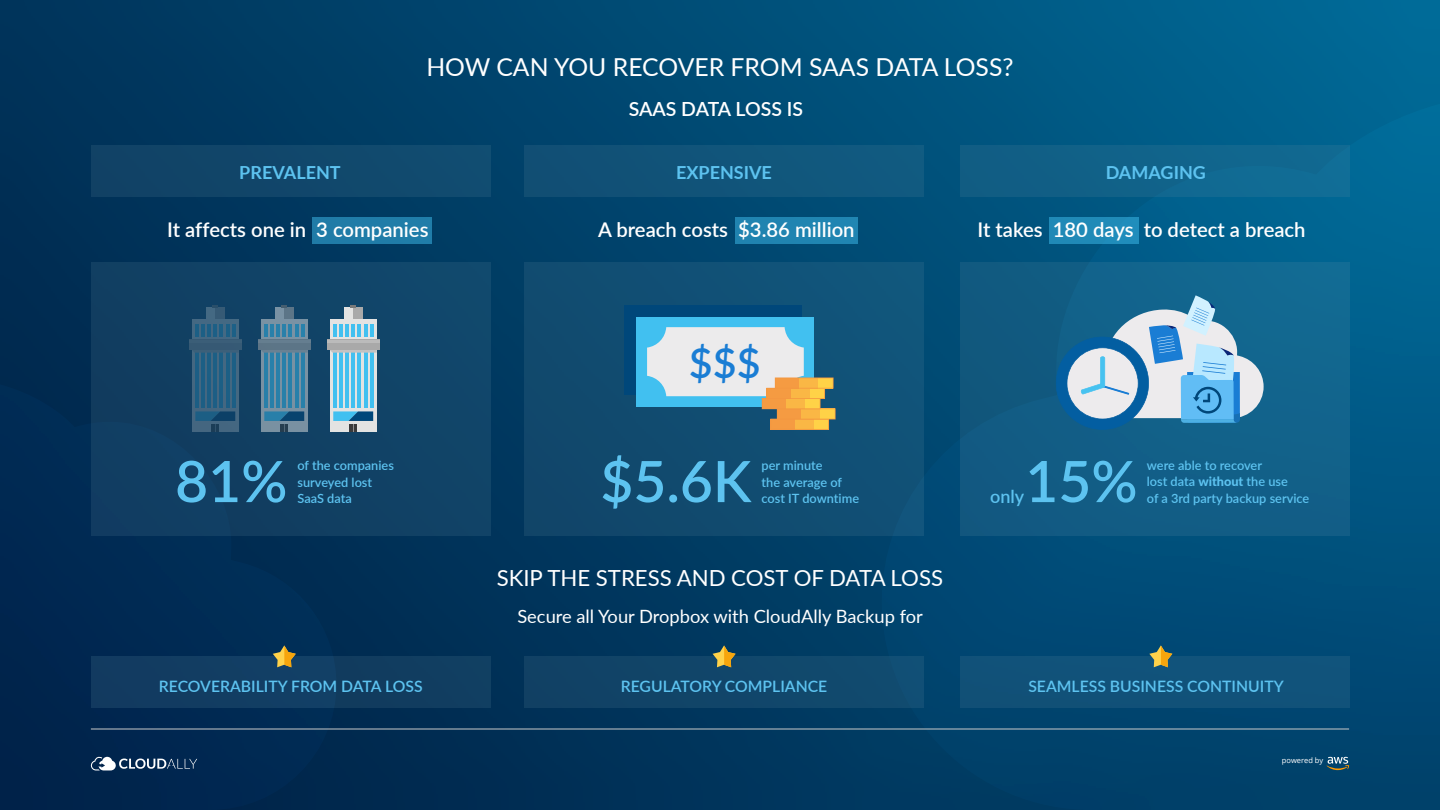
<style>
.page{position:relative;width:1440px;height:810px;background:#fff}
.page>*{position:absolute;margin:0;border:0;box-sizing:border-box;transform-origin:0 0}
.t1{font:600 57px "Lato";color:#5dc3f0}
.t2{font:600 41.25px "Lato";color:#1a7dd4}
.t3{font:24.75px "Lato";color:#fff}
.t4{font:22.2px "Lato";color:#fff}
.t5{font:600 20.25px "Lato";color:#fff}
.t6{font:600 19.5px "Lato";letter-spacing:-.005em;color:#fff}
.t7{font:18.3px "Lato";color:#fff}
.t8{font:700 18px "Lato";color:#5dc3f0}
.t9{font:600 18px "Lato";color:#5dc3f0}
.t10{font:600 15.75px "Lato";color:#5dc3f0}
.t11{font:600 12.75px/16.5px "Lato";color:#5dc3f0}
.t12{font:7.5px "Open Sans";color:#fff}
.s1{font-weight:800}
</style>
<div class="page">
<img style="left:0;top:0;width:1440px;height:810px">
<div style="left:524px;top:263px;width:400px;height:273px;background:#114c71"></div>
<svg style="left:882px;top:104px;width:558px;height:706px;background:#05537d"></svg>
<div style="left:1049px;top:217px;width:89px;height:27px;background:#208ab7"></div>
<div style="left:736px;top:217px;width:122px;height:27px;background:#2084b1"></div>
<div style="left:313px;top:217px;width:119px;height:27px;background:#207ca8"></div>
<div style="left:524px;top:656px;width:400px;height:52px;background:#11456a"></div>
<div style="left:960px;top:656px;width:390px;height:52px;background:#11527a"></div>
<div style="left:91px;top:656px;width:399px;height:52px;background:#113d60"></div>
<div style="left:524px;top:146px;width:400px;height:51px;background:#11547a"></div>
<div style="left:960px;top:146px;width:390px;height:51px;background:#11638a"></div>
<div style="left:91px;top:146px;width:399px;height:51px;background:#11466b"></div>
<svg style="left:0;top:384px;width:336px;height:426px;background:#022b53"></svg>
<div style="left:91px;top:263px;width:399px;height:273px;background:#114164"></div>
<svg style="left:192px;top:319px;width:47px;height:113px;background:#3c6581"></svg>
<hr style="left:195px;top:353px;width:3px;height:55px;background:#41c0f0">
<hr style="left:201px;top:353px;width:4px;height:55px;background:#1c5e85">
<hr style="left:208px;top:353px;width:3px;height:55px;background:#41c0f0">
<hr style="left:214px;top:353px;width:3px;height:55px;background:#41c0f0">
<hr style="left:220px;top:353px;width:3px;height:55px;background:#41c0f0">
<hr style="left:226px;top:353px;width:3px;height:55px;background:#41c0f0">
<hr style="left:232px;top:353px;width:3px;height:55px;background:#41c0f0">
<svg style="left:195px;top:325px;width:3px;height:12px"></svg>
<hr style="left:201px;top:325px;width:4px;height:12px;background:#1c5f85">
<svg style="left:208px;top:325px;width:27px;height:12px"></svg>
<div style="left:189px;top:340px;width:53px;height:10px;background:#365974"></div>
<div style="left:206px;top:307px;width:9px;height:12px;background:#446983"></div>
<div style="left:215px;top:307px;width:10px;height:12px;background:#365a75"></div>
<svg style="left:192px;top:350px;width:47px;height:3px"></svg>
<svg style="left:195px;top:411px;width:40px;height:21px"></svg>
<hr style="left:189px;top:340px;width:53px;height:3px;background:#bbb">
<svg style="left:261px;top:319px;width:47px;height:113px;background:#6a8da3"></svg>
<hr style="left:264px;top:353px;width:3px;height:55px;background:#41c0f0">
<hr style="left:270px;top:353px;width:4px;height:55px;background:#2880a9">
<hr style="left:277px;top:353px;width:3px;height:55px;background:#41c0f0">
<hr style="left:283px;top:353px;width:3px;height:55px;background:#41c0f0">
<hr style="left:289px;top:353px;width:3px;height:55px;background:#41c0f0">
<hr style="left:295px;top:353px;width:3px;height:55px;background:#41c0f0">
<hr style="left:301px;top:353px;width:3px;height:55px;background:#41c0f0">
<svg style="left:264px;top:325px;width:3px;height:12px"></svg>
<hr style="left:270px;top:325px;width:4px;height:12px;background:#2880aa">
<svg style="left:277px;top:325px;width:27px;height:12px"></svg>
<div style="left:258px;top:340px;width:53px;height:10px;background:#5c7587"></div>
<div style="left:275px;top:307px;width:9px;height:12px;background:#7992a4"></div>
<div style="left:284px;top:307px;width:10px;height:12px;background:#5c7587"></div>
<svg style="left:261px;top:350px;width:47px;height:3px"></svg>
<svg style="left:264px;top:411px;width:40px;height:21px"></svg>
<hr style="left:258px;top:340px;width:53px;height:3px;background:#bbb">
<svg style="left:330px;top:319px;width:47px;height:113px;background:#c2dae3"></svg>
<hr style="left:333px;top:353px;width:3px;height:55px;background:#41c0f0">
<hr style="left:339px;top:353px;width:3px;height:55px;background:#41c0f0">
<hr style="left:346px;top:353px;width:3px;height:55px;background:#41c0f0">
<hr style="left:352px;top:353px;width:3px;height:55px;background:#41c0f0">
<hr style="left:358px;top:353px;width:3px;height:55px;background:#41c0f0">
<hr style="left:364px;top:353px;width:3px;height:55px;background:#41c0f0">
<hr style="left:370px;top:353px;width:3px;height:55px;background:#41c0f0">
<svg style="left:333px;top:325px;width:40px;height:12px"></svg>
<div style="left:327px;top:340px;width:53px;height:10px;background:#a9a9a9"></div>
<div style="left:344px;top:307px;width:9px;height:12px;background:#e3e3e2"></div>
<div style="left:353px;top:307px;width:10px;height:12px;background:#a9a9a9"></div>
<svg style="left:330px;top:350px;width:47px;height:3px"></svg>
<svg style="left:333px;top:411px;width:40px;height:21px"></svg>
<hr style="left:327px;top:340px;width:53px;height:3px;background:#bbb">
<div style="left:624px;top:305px;width:178px;height:89px;background:#00477a"></div>
<div style="left:637px;top:317px;width:177px;height:89px;background:#41c0f0"></div>
<div style="left:647px;top:327px;width:157px;height:69px;background:#ecebec;border-radius:20px"></div>
<svg style="left:762px;top:378px;width:74px;height:52px"></svg>
<svg style="left:1056px;top:295px;width:208px;height:135px;background:#6fa4c4"></svg>
<svg style="left:1327px;top:757px;width:22px;height:13px"></svg>
<svg style="left:91px;top:757px;width:106px;height:13px"></svg>
<hr style="left:91px;top:729px;width:1258px;height:1px;background:#c9c9c9">
<svg style="left:273px;top:645px;width:23px;height:22px"></svg>
<svg style="left:713px;top:645px;width:23px;height:22px"></svg>
<svg style="left:1149px;top:645px;width:23px;height:22px"></svg>
<h3 class="t3" style="left:426px;top:49px;width:589px">HOW CAN YOU RECOVER FROM SAAS DATA LOSS?</h3>
<h3 class="t8" style="left:239px;top:159px;width:103px">PREVALENT</h3>
<h3 class="t6" style="left:629px;top:94px;width:176px">SAAS DATA LOSS IS</h3>
<h3 class="t8" style="left:676px;top:159px;width:97px">EXPENSIVE</h3>
<h3 class="t8" style="left:1106px;top:159px;width:102px">DAMAGING</h3>
<h3 class="t5" style="left:167px;top:215px;width:263px">It affects one in 3 companies</h3>
<h3 class="t5" style="left:598px;top:215px;width:258px">A breach costs $3.86 million</h3>
<h3 class="t5" style="left:978px;top:215px;width:330px">It takes 180 days to detect a breach</h3>
<h1 class="t1" style="left:175px;top:440px;width:114px">81%</h1>
<p class="t11" style="left:298px;top:457px;width:98px">of the companies surveyed lost<br>SaaS data</p>
<h2 class="t2" style="left:689px;top:333px;width:73px">$$$</h2>
<h1 class="t1" style="left:600px;top:440px;width:153px">$5.6K</h1>
<p class="t11" style="left:762px;top:457px;width:99px">per minute<br>the average of cost IT downtime</p>
<h3 class="t4" style="left:497px;top:562px;width:448px">SKIP THE STRESS AND COST OF DATA LOSS</h3>
<h3 class="t7" style="left:517px;top:604px;width:407px">Secure all Your Dropbox with CloudAlly Backup for</h3>
<h1 class="t1" style="left:1025px;top:440px;width:114px">15%</h1>
<p class="t11" style="left:1147px;top:456px;width:143px">were able to recover<br>lost data <span class="s1">without</span> the use</p>
<h3 class="t9" style="left:990px;top:484px;width:36px">only</h3>
<p class="t11" style="left:1147px;top:489px;width:164px">of a 3rd party backup service</p>
<p class="t10" style="left:159px;top:675px;width:265px">RECOVERABILITY FROM DATA LOSS</p>
<p class="t10" style="left:621px;top:675px;width:208px">REGULATORY COMPLIANCE</p>
<p class="t10" style="left:1028px;top:675px;width:257px">SEAMLESS BUSINESS CONTINUITY</p>
<p class="t12" style="left:1282px;top:755px;width:43px">powered by</p>
</div>
